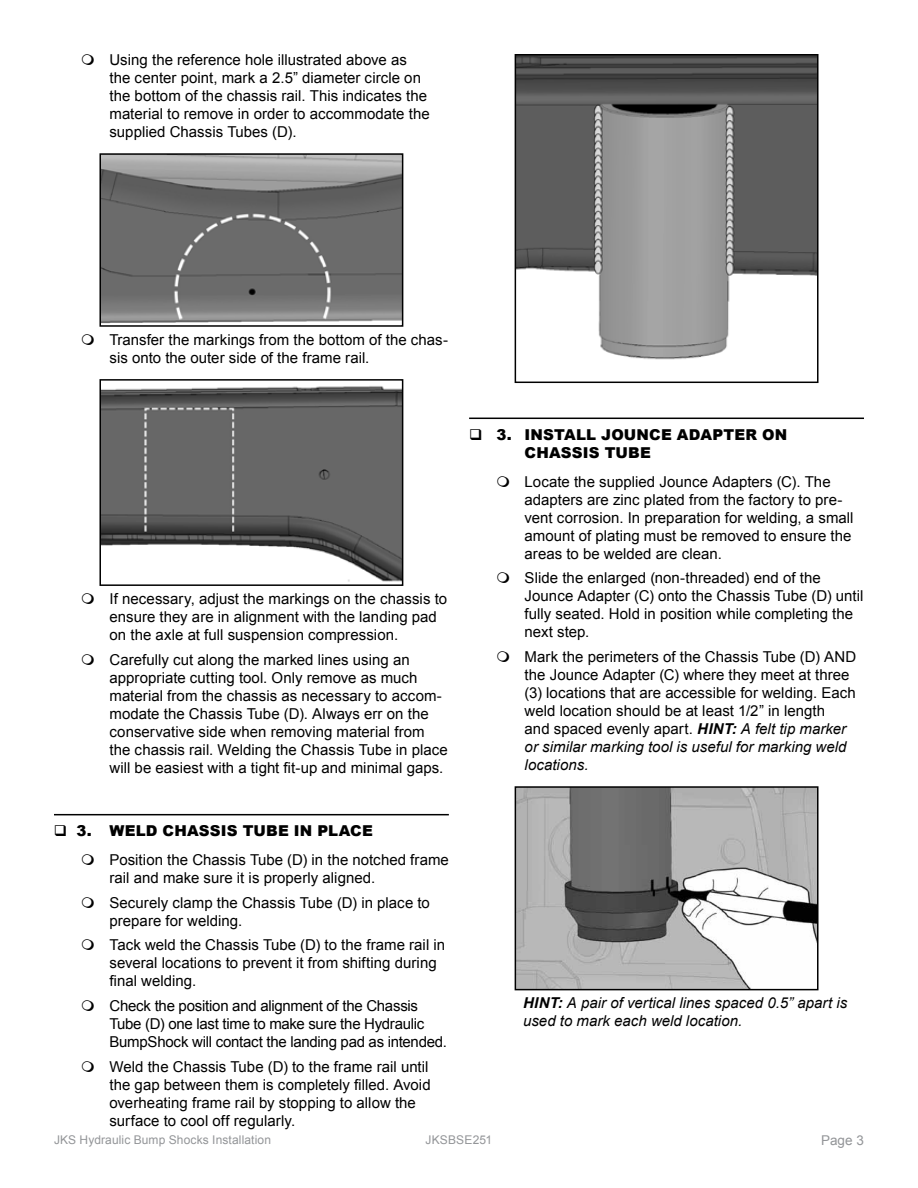
<style>
.page{position:relative;width:918px;height:1188px;background:#fff}
.page>*{position:absolute;margin:0;border:0;box-sizing:border-box;transform-origin:0 0}
.t1{font:15px/18px "Arial";color:#000}
.t2{font:15px/18px "Arial";letter-spacing:-.02em;color:#000}
.t3{font:italic 15px/18px "Arial";color:#000}
.t4{font:900 15px/18px "Arial";letter-spacing:.01em;color:#000}
.t5{font:13.5px "Arial";color:#939598}
.t6{font:12px "Arial";letter-spacing:.01em;color:#939598}
.s1{font-weight:700;font-style:italic}
.s2{font-style:italic}
.s3{font-weight:700}
</style>
<div class="page">
<hr style="left:54px;top:814px;width:395px;height:1px;background:#000">
<img style="left:102px;top:156px;width:298px;height:168px">
<div style="left:99px;top:153px;width:304px;height:174px;border:2px solid #000"></div>
<img style="left:102px;top:386px;width:298px;height:196px">
<div style="left:99px;top:379px;width:304px;height:207px;border:2px solid #000"></div>
<hr style="left:469px;top:418px;width:395px;height:1px;background:#000">
<img style="left:518px;top:57px;width:298px;height:303px">
<div style="left:515px;top:54px;width:304px;height:329px;border:2px solid #000"></div>
<img style="left:518px;top:789px;width:298px;height:198px">
<div style="left:515px;top:786px;width:304px;height:204px;border:2px solid #000"></div>
<p class="t1" style="left:109px;top:51px;width:322px">Using the reference hole illustrated above as the center point, mark a 2.5” diameter circle on the bottom of the chassis rail. This indicates the material to remove in order to accommodate the supplied Chassis Tubes (D).</p>
<p class="t1" style="left:109px;top:331px;width:340px">Transfer the markings from the bottom of the chas&shy;sis onto the outer side of the frame rail.</p>
<p class="t1" style="left:109px;top:590px;width:339px">If necessary, adjust the markings on the chassis to ensure they are in alignment with the landing pad on the axle at full suspension compression.</p>
<p class="t1" style="left:109px;top:651px;width:340px">Carefully cut along the marked lines using an appropriate cutting tool. Only remove as much material from the chassis as necessary to accom&shy;modate the Chassis Tube (D). Always err on the conservative side when removing material from the chassis rail. Welding the Chassis Tube in place will be easiest with a tight fit-up and minimal gaps.</p>
<p class="t4" style="left:76px;top:821px;width:298px">3. WELD CHASSIS TUBE IN PLACE</p>
<p class="t1" style="left:109px;top:851px;width:341px">Position the Chassis Tube (D) in the notched frame rail and make sure it is properly aligned.</p>
<p class="t1" style="left:109px;top:894px;width:322px">Securely clamp the Chassis Tube (D) in place to prepare for welding.</p>
<p class="t1" style="left:109px;top:936px;width:337px">Tack weld the Chassis Tube (D) to the frame rail in several locations to prevent it from shifting during final welding.</p>
<p class="t2" style="left:109px;top:997px;width:339px">Check the position and alignment of the Chassis<br>Tube (D) one last time to make sure the Hydraulic<br>BumpShock will contact the landing pad as intended.</p>
<p class="t1" style="left:109px;top:1058px;width:323px">Weld the Chassis Tube (D) to the frame rail until the gap between them is completely filled. Avoid overheating frame rail by stopping to allow the surface to cool off regularly.</p>
<p class="t4" style="left:525px;top:425px;width:264px;text-indent:-28px">3. INSTALL JOUNCE ADAPTER ON<br>CHASSIS TUBE</p>
<p class="t1" style="left:525px;top:472px;width:330px">Locate the supplied Jounce Adapters (C). The adapters are zinc plated from the factory to pre&shy;vent corrosion. In preparation for welding, a small amount of plating must be removed to ensure the areas to be welded are clean.</p>
<p class="t1" style="left:525px;top:569px;width:340px">Slide the enlarged (non-threaded) end of the Jounce Adapter (C) onto the Chassis Tube (D) until fully seated. Hold in position while completing the next step.</p>
<p class="t1" style="left:525px;top:648px;width:333px">Mark the perimeters of the Chassis Tube (D) AND the Jounce Adapter (C) where they meet at three (3) locations that are accessible for welding. Each weld location should be at least 1/2” in length<br>and spaced evenly apart. <span class="s1">HINT:</span> <span class="s2">A felt tip marker or similar marking tool is useful for marking weld locations.</span></p>
<p class="t3" style="left:523px;top:994px;width:326px"><span class="s3">HINT:</span> A pair of vertical lines spaced 0.5” apart is used to mark each weld location.</p>
<p class="t6" style="left:54px;top:1132px;width:219px">JKS Hydraulic Bump Shocks Installation</p>
<p class="t6" style="left:426px;top:1132px;width:68px">JKSBSE251</p>
<p class="t5" style="left:821px;top:1131px;width:44px">Page 3</p>
</div>
